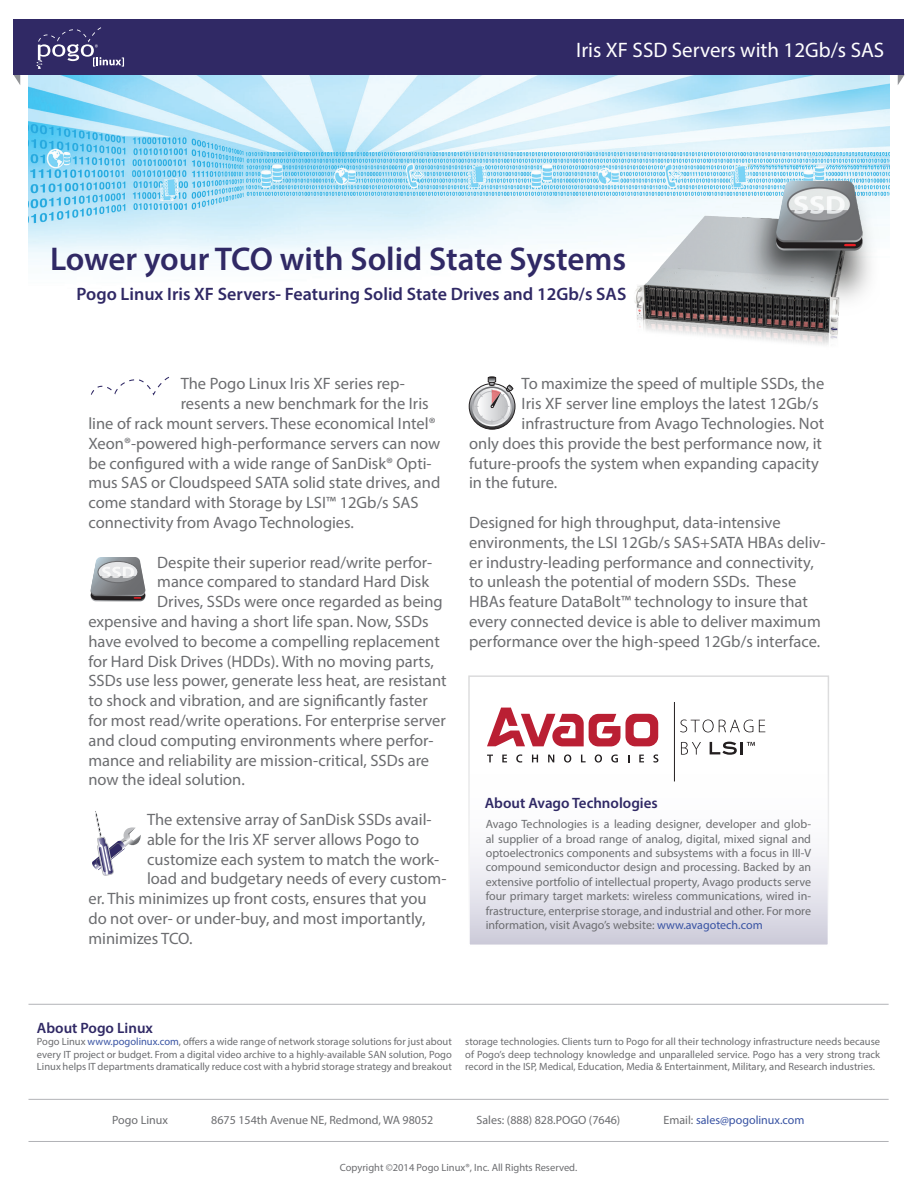
<style>
.page{position:relative;width:918px;height:1188px;background:#fff}
.page>*{position:absolute;margin:0;border:0;box-sizing:border-box;transform-origin:0 0}
.t1{font:600 33px "Myriad Pro";color:#302965}
.t2{font:21px "Myriad Pro";color:#fff}
.t3{font:600 18px "Myriad Pro";color:#302965}
.t4{font:16.5px/19.8px "Myriad Pro";color:#6c6d70}
.t5{font:600 15px "Myriad Pro";color:#302965}
.t6{font:12px/14.4px "Myriad Pro";color:#6c6d70;text-align:justify}
.t7{font:12px "Myriad Pro";color:#3853a3}
.t8{font:10.5px/12.6px "Myriad Pro";color:#6c6d70;text-align:justify}
.s1{color:#3853a3}
.s2{color:#6c6d70}
</style>
<div class="page">
<img style="left:29px;top:75px;width:860px;height:187px">
<svg style="left:898px;top:75px;width:6px;height:10px"></svg>
<svg style="left:14px;top:75px;width:6px;height:10px"></svg>
<div style="left:14px;top:20px;width:890px;height:55px;background:#302965"></div>
<svg style="left:36px;top:27px;width:88px;height:42px"></svg>
<hr style="left:28px;top:1004px;width:861px;height:1px;background:#b2b3b7">
<hr style="left:28px;top:1099px;width:861px;height:1px;background:#b2b3b7">
<hr style="left:28px;top:1141px;width:861px;height:1px;background:#b2b3b7">
<img style="left:629px;top:173px;width:261px;height:172px">
<svg style="left:471px;top:702px;width:355px;height:241px"></svg>
<div style="left:468px;top:675px;width:361px;height:271px;border:2px solid #fff"></div>
<svg style="left:91px;top:557px;width:54px;height:44px;background:#9a9b9e"></svg>
<svg style="left:91px;top:377px;width:78px;height:19px"></svg>
<svg style="left:487px;top:755px;width:6px;height:7px"></svg>
<svg style="left:502px;top:755px;width:5px;height:7px"></svg>
<svg style="left:516px;top:754px;width:6px;height:9px"></svg>
<svg style="left:532px;top:755px;width:6px;height:7px"></svg>
<svg style="left:548px;top:755px;width:6px;height:7px"></svg>
<svg style="left:564px;top:754px;width:7px;height:9px"></svg>
<svg style="left:581px;top:755px;width:5px;height:7px"></svg>
<svg style="left:595px;top:754px;width:7px;height:9px"></svg>
<svg style="left:611px;top:755px;width:7px;height:8px"></svg>
<svg style="left:639px;top:755px;width:5px;height:7px"></svg>
<svg style="left:653px;top:754px;width:5px;height:9px"></svg>
<svg style="left:487px;top:708px;width:171px;height:38px"></svg>
<svg style="left:680px;top:720px;width:73px;height:12px"></svg>
<svg style="left:759px;top:720px;width:6px;height:12px"></svg>
<svg style="left:681px;top:742px;width:20px;height:13px"></svg>
<hr style="left:674px;top:703px;width:1px;height:78px;background:#231f20">
<svg style="left:710px;top:742px;width:45px;height:13px"></svg>
<svg style="left:92px;top:811px;width:49px;height:65px"></svg>
<svg style="left:469px;top:384px;width:46px;height:45px"></svg>
<div style="left:469px;top:383px;width:46px;height:46px;border:1px solid #231f20;border-radius:50%"></div>
<svg style="left:472px;top:386px;width:40px;height:40px"></svg>
<svg style="left:474px;top:388px;width:37px;height:37px"></svg>
<div style="left:477px;top:391px;width:30px;height:31px;background:linear-gradient(to right,#fbfcfc,#c1c2c4);border-radius:15px"></div>
<div style="left:477px;top:391px;width:31px;height:31px;border:1px solid #bcbdc0;border-radius:50%"></div>
<svg style="left:479px;top:415px;width:4px;height:4px"></svg>
<svg style="left:501px;top:415px;width:4px;height:4px"></svg>
<svg style="left:475px;top:376px;width:38px;height:32px"></svg>
<p class="t2" style="left:576px;top:37px;width:310px">Iris XF SSD Servers with 12Gb/s SAS</p>
<h1 class="t1" style="left:50px;top:238px;width:578px">Lower your TCO with Solid State Systems</h1>
<p class="t3" style="left:77px;top:283px;width:551px">Pogo Linux Iris XF Servers- Featuring Solid State Drives and 12Gb/s SAS</p>
<p class="t4" style="left:181px;top:374px;width:226px">The Pogo Linux Iris XF series rep-</p>
<p class="t4" style="left:181px;top:394px;width:250px">resents a new benchmark for the Iris</p>
<p class="t4" style="left:88px;top:413px;width:349px">line of rack mount servers. These economical Intel®</p>
<p class="t4" style="left:88px;top:433px;width:353px">Xeon®-powered high-performance servers can now</p>
<p class="t4" style="left:88px;top:453px;width:345px">be configured with a wide range of SanDisk® Opti-</p>
<p class="t4" style="left:88px;top:473px;width:353px">mus SAS or Cloudspeed SATA solid state drives, and</p>
<p class="t4" style="left:88px;top:493px;width:332px">come standard with Storage by LSI™ 12Gb/s SAS</p>
<p class="t4" style="left:88px;top:512px;width:267px">connectivity from Avago Technologies.</p>
<p class="t4" style="left:157px;top:552px;width:277px">Despite their superior read/write perfor-</p>
<p class="t4" style="left:157px;top:572px;width:273px">mance compared to standard Hard Disk</p>
<p class="t4" style="left:157px;top:592px;width:287px">Drives, SSDs were once regarded as being</p>
<p class="t4" style="left:88px;top:611px;width:342px">expensive and having a short life span. Now, SSDs</p>
<p class="t4" style="left:88px;top:631px;width:353px">have evolved to become a compelling replacement</p>
<p class="t4" style="left:88px;top:651px;width:347px">for Hard Disk Drives (HDDs). With no moving parts,</p>
<p class="t4" style="left:88px;top:671px;width:360px">SSDs use less power, generate less heat, are resistant</p>
<p class="t4" style="left:88px;top:691px;width:341px">to shock and vibration, and are significantly faster</p>
<p class="t4" style="left:88px;top:710px;width:359px">for most read/write operations. For enterprise server</p>
<p class="t4" style="left:88px;top:730px;width:347px">and cloud computing environments where perfor-</p>
<p class="t4" style="left:88px;top:750px;width:342px">mance and reliability are mission-critical, SSDs are</p>
<p class="t4" style="left:88px;top:770px;width:158px">now the ideal solution.</p>
<p class="t4" style="left:147px;top:809px;width:286px">The extensive array of SanDisk SSDs avail-</p>
<p class="t4" style="left:147px;top:829px;width:274px">able for the Iris XF server allows Pogo to</p>
<p class="t4" style="left:147px;top:849px;width:294px">customize each system to match the work-</p>
<p class="t4" style="left:147px;top:869px;width:301px">load and budgetary needs of every custom-</p>
<p class="t4" style="left:88px;top:889px;width:340px">er. This minimizes up front costs, ensures that you</p>
<p class="t4" style="left:88px;top:908px;width:339px">do not over- or under-buy, and most importantly,</p>
<p class="t4" style="left:88px;top:928px;width:106px">minimizes TCO.</p>
<p class="t4" style="left:522px;top:374px;width:304px">To maximize the speed of multiple SSDs, the</p>
<p class="t4" style="left:522px;top:394px;width:299px">Iris XF server line employs the latest 12Gb/s</p>
<p class="t4" style="left:522px;top:413px;width:304px">infrastructure from Avago Technologies. Not</p>
<p class="t4" style="left:469px;top:433px;width:354px">only does this provide the best performance now, it</p>
<p class="t4" style="left:469px;top:453px;width:351px">future-proofs the system when expanding capacity</p>
<p class="t4" style="left:469px;top:473px;width:90px">in the future.</p>
<p class="t4" style="left:469px;top:512px;width:358px">Designed for high throughput, data-intensive environments, the LSI 12Gb/s SAS+SATA HBAs deliv&shy;er industry-leading performance and connectivity, to unleash the potential of modern SSDs. These HBAs feature DataBolt™ technology to insure that every connected device is able to deliver maximum performance over the high-speed 12Gb/s interface.</p>
<p class="t5" style="left:485px;top:794px;width:174px">About Avago Technologies</p>
<p class="t6" style="left:486px;top:817px;width:327px">Avago Technologies is a leading designer, developer and glob&shy;al supplier of a broad range of analog, digital, mixed signal and optoelectronics components and subsystems with a focus in III-V compound semiconductor design and processing. Backed by an extensive portfolio of intellectual property, Avago products serve four primary target markets: wireless communications, wired in&shy;frastructure, enterprise storage, and industrial and other. For more information, visit Avago’s website: <span class="s1">www.avagotech.com</span></p>
<p class="t5" style="left:37px;top:1018px;width:117px">About Pogo Linux</p>
<p class="t8" style="left:37px;top:1035px;width:416px">Pogo Linux <span class="s1">www.pogolinux.com</span>, offers a wide range of network storage solutions for just about every IT project or budget. From a digital video archive to a highly-available SAN solution, Pogo Linux helps IT departments dramatically reduce cost with a hybrid storage strategy and breakout</p>
<p class="t8" style="left:465px;top:1035px;width:416px">storage technologies. Clients turn to Pogo for all their technology infrastructure needs because of Pogo’s deep technology knowledge and unparalleled service. Pogo has a very strong track record in the ISP, Medical, Education, Media &amp; Entertainment, Military, and Research industries.</p>
<p class="t6" style="left:112px;top:1113px;width:57px">Pogo Linux</p>
<p class="t6" style="left:211px;top:1113px;width:224px">8675 154th Avenue NE, Redmond, WA 98052</p>
<p class="t6" style="left:477px;top:1113px;width:145px">Sales: (888) 828.POGO (7646)</p>
<p class="t7" style="left:664px;top:1113px;width:142px"><span class="s2">Email:</span> sales@pogolinux.com</p>
<p class="t8" style="left:340px;top:1161px;width:239px">Copyright ©2014 Pogo Linux®, Inc. All Rights Reserved.</p>
</div>
